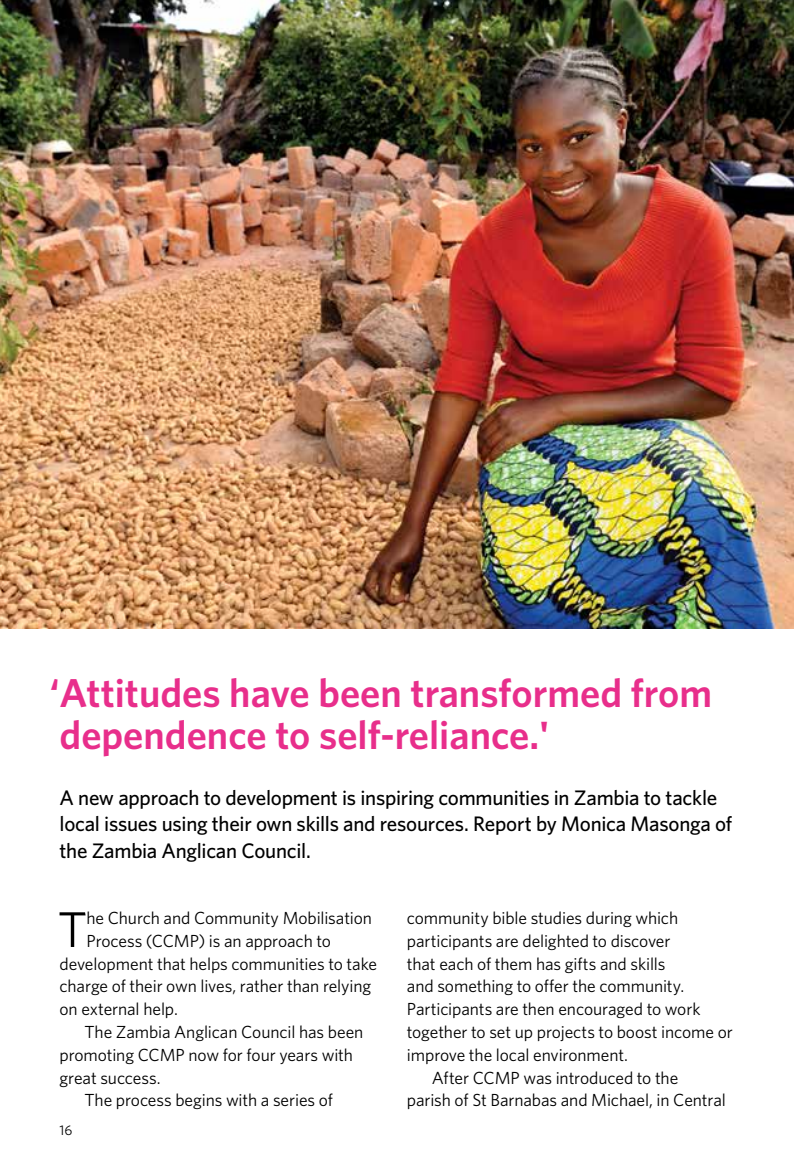
<style>
.page{position:relative;width:794px;height:1166px;background:#fff}
.page>*{position:absolute;margin:0;border:0;box-sizing:border-box;transform-origin:0 0}
.t1{font:50.23px "Whitney HTF";color:#000}
.t2{font:600 40.25px/42px "Whitney HTF";color:#e82e8b}
.t3{font:500 21px/26.2px "Whitney HTF";letter-spacing:-.015em;color:#000}
.t4{font:17.5px "Whitney HTF";letter-spacing:-.005em;color:#000}
.t5{font:14px "Whitney HTF";color:#000}
</style>
<div class="page">
<img style="left:0;top:0;width:794px;height:628px">
<h2 class="t2" style="left:50px;top:670px;width:664px">‘Attitudes have been transformed from dependence to self-reliance.'</h2>
<p class="t3" style="left:60px;top:784px;width:674px">A new approach to development is inspiring communities in Zambia to tackle local issues using their own skills and resources. Report by Monica Masonga of the Zambia Anglican Council.</p>
<h1 class="t1" style="left:58px;top:900px;width:31px">T</h1>
<p class="t4" style="left:86px;top:908px;width:287px">he Church and Community Mobilisation</p>
<p class="t4" style="left:86px;top:930px;width:246px">Process (CCMP) is an approach to</p>
<p class="t4" style="left:60px;top:953px;width:319px">development that helps communities to take</p>
<p class="t4" style="left:60px;top:976px;width:313px">charge of their own lives, rather than relying</p>
<p class="t4" style="left:60px;top:999px;width:120px">on external help.</p>
<p class="t4" style="left:84px;top:1021px;width:280px">The Zambia Anglican Council has been</p>
<p class="t4" style="left:60px;top:1044px;width:295px">promoting CCMP now for four years with</p>
<p class="t4" style="left:60px;top:1067px;width:103px">great success.</p>
<p class="t4" style="left:84px;top:1090px;width:250px">The process begins with a series of</p>
<p class="t5" style="left:60px;top:1122px;width:14px">16</p>
<p class="t4" style="left:407px;top:908px;width:273px">community bible studies during which</p>
<p class="t4" style="left:407px;top:930px;width:265px">participants are delighted to discover</p>
<p class="t4" style="left:407px;top:953px;width:260px">that each of them has gifts and skills</p>
<p class="t4" style="left:407px;top:976px;width:279px">and something to offer the community.</p>
<p class="t4" style="left:407px;top:999px;width:295px">Participants are then encouraged to work</p>
<p class="t4" style="left:407px;top:1021px;width:327px">together to set up projects to boost income or</p>
<p class="t4" style="left:407px;top:1044px;width:223px">improve the local environment.</p>
<p class="t4" style="left:432px;top:1067px;width:248px">After CCMP was introduced to the</p>
<p class="t4" style="left:407px;top:1090px;width:320px">parish of St Barnabas and Michael, in Central</p>
</div>
